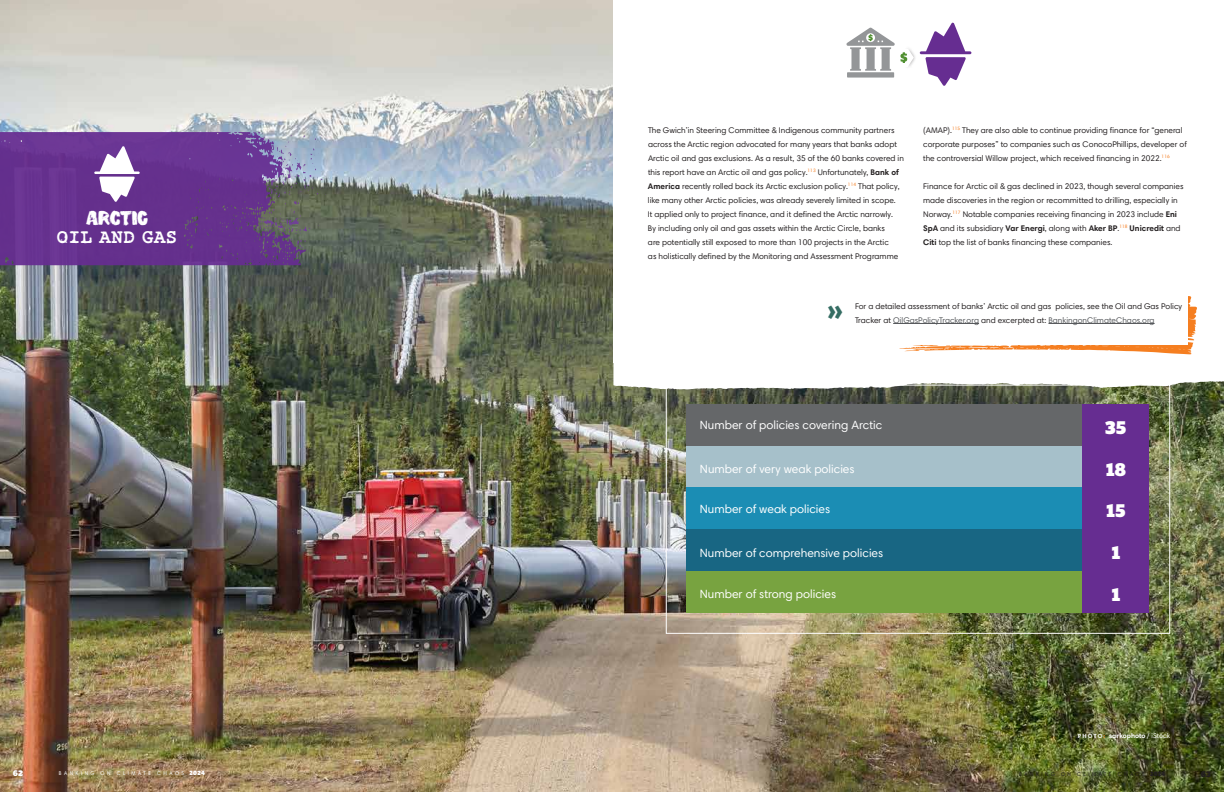
<style>
.page{position:relative;width:1224px;height:792px;background:#fff}
.page>*{position:absolute;margin:0;border:0;box-sizing:border-box;transform-origin:0 0}
.t1{font:900 31.2px "Harmonia Sans Std";color:#356d63}
.t2{font:700 20px "Rough Typewriter";color:#fff}
.t3{font:20px "Painterman Brush";letter-spacing:.02em;color:#fff}
.t4{font:18px "Plume Ad";color:#fff}
.t5{font:12px "Harmonia Sans Std";color:#fff}
.t6{font:8.2px/14px "Harmonia Sans Std";color:#231f20}
.t7{font:8.2px "Harmonia Sans Std";color:#54575a}
.t8{font:8px "Plume Ad";color:#fff}
.t9{font:8px "Plume Ad";color:#231f20}
.t10{font:700 7px "Harmonia Sans Std";color:#fff}
.t11{font:5.5px "Harmonia Sans Std";letter-spacing:.5em;color:#fff;scale:.91 1}
.t12{font:5.5px "Harmonia Sans Std";letter-spacing:.5em;color:#231f20;scale:.91 1}
.s1{font-family:"Plume Ad";font-size:6.1px}
.s2{font-weight:700}
.s3{color:#231f20}
.s4{font-size:6px}
.s5{font-size:6px;color:#f57e20}
.s6{font-weight:400}
</style>
<div class="page">
<img style="left:0;top:0;width:1224px;height:792px">
<svg style="left:0;top:132px;width:306px;height:133px;background:#66328f"></svg>
<svg style="left:257px;top:132px;width:69px;height:126px;background:#787589"></svg>
<svg style="left:94px;top:146px;width:46px;height:56px"></svg>
<div style="left:613px;top:0;width:611px;height:363px;background:#fff"></div>
<svg style="left:920px;top:22px;width:51px;height:64px"></svg>
<div style="left:847px;top:72px;width:47px;height:6px;background:#949698"></div>
<div style="left:904px;top:46px;width:13px;height:24px;background:#231f20;opacity:.5"></div>
<svg style="left:846px;top:28px;width:68px;height:43px"></svg>
<div style="left:686px;top:446px;width:396px;height:42px;background:#a6c0ca"></div>
<div style="left:686px;top:488px;width:396px;height:41px;background:#1b8db4"></div>
<div style="left:686px;top:571px;width:396px;height:42px;background:#78a340"></div>
<div style="left:686px;top:404px;width:396px;height:42px;background:#656769"></div>
<div style="left:686px;top:529px;width:396px;height:42px;background:#186683"></div>
<div style="left:1082px;top:446px;width:67px;height:42px;background:#662d91"></div>
<div style="left:1082px;top:488px;width:67px;height:41px;background:#662d91"></div>
<div style="left:1082px;top:571px;width:67px;height:42px;background:#662d91"></div>
<div style="left:1082px;top:404px;width:67px;height:42px;background:#662d91"></div>
<div style="left:1082px;top:529px;width:67px;height:42px;background:#662d91"></div>
<svg style="left:613px;top:296px;width:611px;height:93px"></svg>
<div style="left:855px;top:281px;width:333px;height:63px;background:#fff"></div>
<hr style="left:893px;top:323px;width:86px;height:1px;background:#54575a">
<hr style="left:1048px;top:323px;width:107px;height:1px;background:#54575a">
<h2 class="t3" style="left:86px;top:205px;width:63px">ARCTIC</h2>
<h2 class="t2" style="left:57px;top:225px;width:122px">OIL AND GAS</h2>
<p class="t8" style="left:13px;top:768px;width:12px">62</p>
<p class="t11" style="left:59px;top:770px;width:162px">BANKING ON CLIMATE CHAOS <span class="s1">2024</span></p>
<p class="t6" style="left:648px;top:123px;width:257px">The Gwich’in Steering Committee &amp; Indigenous community partners across the Arctic region advocated for many years that banks adopt Arctic oil and gas exclusions. As a result, 35 of the 60 banks covered in this report have an Arctic oil and gas policy.<sup>113</sup> Unfortunately, <span class="s2">Bank of America</span> recently rolled back its Arctic exclusion policy.<sup>114</sup> That policy, like many other Arctic policies, was already severely limited in scope.<br>It applied only to project finance, and it defined the Arctic narrowly.<br>By including only oil and gas assets within the Arctic Circle, banks<br>are potentially still exposed to more than 100 projects in the Arctic<br>as holistically defined by the Monitoring and Assessment Programme</p>
<p class="t6" style="left:923px;top:123px;width:265px">(AMAP).<sup>115</sup> They are also able to continue providing finance for “general corporate purposes” to companies such as ConocoPhillips, developer of the controversial Willow project, which received financing in 2022.<sup>116</sup></p>
<p class="t6" style="left:923px;top:179px;width:262px">Finance for Arctic oil &amp; gas declined in 2023, though several companies made discoveries in the region or recommitted to drilling, especially in Norway.<sup>117</sup> Notable companies receiving financing in 2023 include <span class="s2">Eni SpA</span> and its subsidiary <span class="s2">Var Energi</span>, along with <span class="s2">Aker BP</span>.<sup>118</sup> <span class="s2">Unicredit</span> and <span class="s2">Citi</span> top the list of banks financing these companies.</p>
<h1 class="t1" style="left:827px;top:289px;width:18px">»</h1>
<p class="t6" style="left:855px;top:299px;width:329px">For a detailed assessment of banks’ Arctic oil and gas policies, see the Oil and Gas Policy</p>
<p class="t7" style="left:855px;top:315px;width:301px"><span class="s3">Tracker at</span> OilGasPolicyTracker.org <span class="s3">and excerpted at:</span> BankingonClimateChaos.org</p>
<h3 class="t5" style="left:700px;top:418px;width:184px">Number of policies covering Arctic</h3>
<h3 class="t4" style="left:1105px;top:416px;width:23px">35</h3>
<h3 class="t5" style="left:700px;top:462px;width:156px">Number of very weak policies</h3>
<h3 class="t5" style="left:700px;top:501px;width:132px">Number of weak policies</h3>
<h3 class="t4" style="left:1105px;top:458px;width:22px">18</h3>
<h3 class="t4" style="left:1106px;top:499px;width:21px">15</h3>
<h3 class="t5" style="left:700px;top:545px;width:185px">Number of comprehensive policies</h3>
<h3 class="t4" style="left:1111px;top:541px;width:11px">1</h3>
<h3 class="t5" style="left:700px;top:587px;width:138px">Number of strong policies</h3>
<h3 class="t4" style="left:1111px;top:583px;width:11px">1</h3>
<p class="t10" style="left:1078px;top:731px;width:94px"><span class="s4">P H O T O</span> <span class="s5">:</span> sarkophoto <span class="s6">/ iStock</span></p>
<p class="t12" style="left:1019px;top:771px;width:162px">BANKING ON CLIMATE CHAOS <span class="s1">2024</span></p>
<p class="t9" style="left:1201px;top:769px;width:11px">63</p>
</div>
